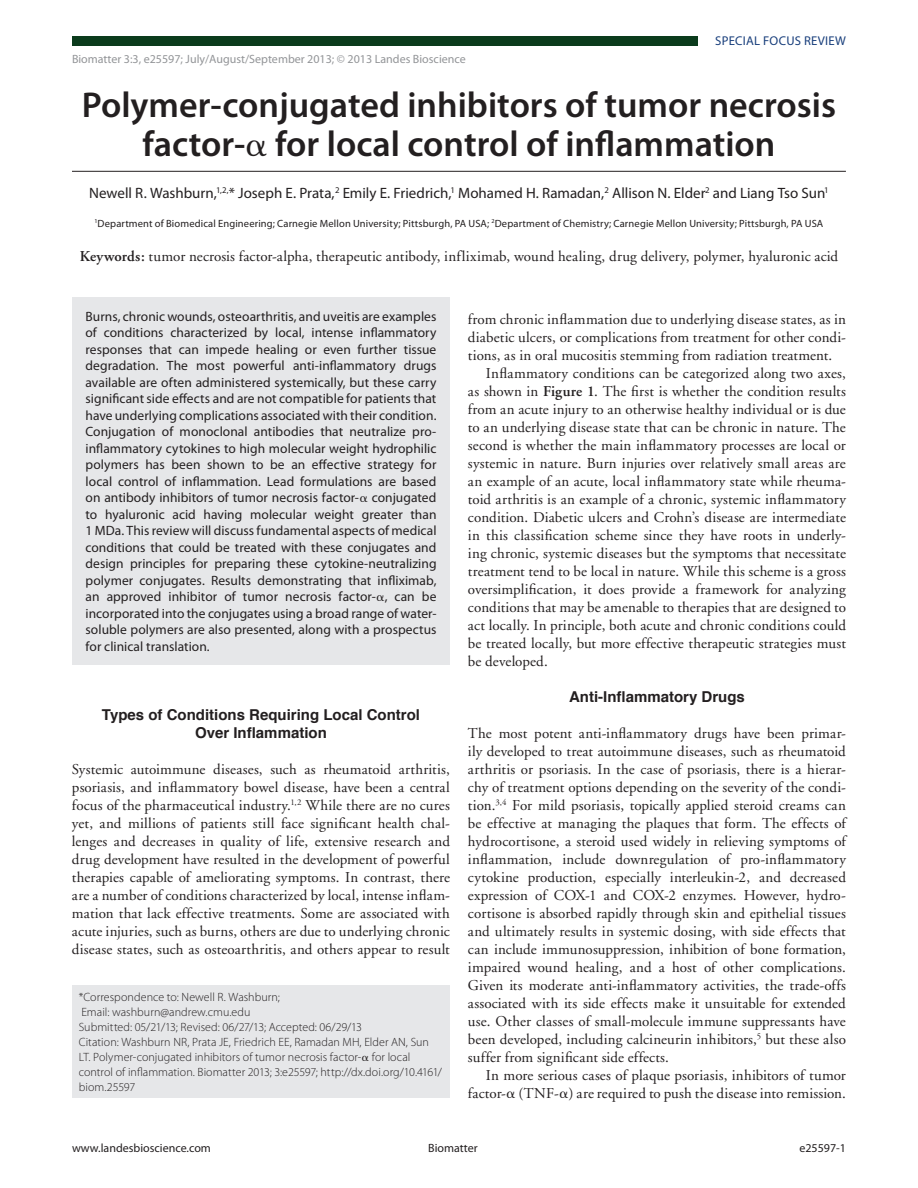
<style>
.page{position:relative;width:918px;height:1188px;background:#fff}
.page>*{position:absolute;margin:0;border:0;box-sizing:border-box;transform-origin:0 0}
.t1{font:600 36px/39px "Myriad Pro";color:#231f20;text-align:center}
.t2{font:15px/18px "Adobe Garamond";letter-spacing:.01em;color:#231f20;text-align:justify}
.t3{font:15px "Myriad Pro";color:#231f20}
.t4{font:700 15px/18px "Helvetica";color:#231f20;text-align:center}
.t5{font:13.5px/16.5px "Myriad Pro";color:#231f20;text-align:justify}
.t6{font:12.75px "Myriad Pro";letter-spacing:.02em;color:#193f7c}
.t7{font:300 12px/15px "Myriad Pro";letter-spacing:.005em;color:#231f20}
.t8{font:12px "Myriad Pro";color:#939598}
.t9{font:12px "Myriad Pro";color:#231f20}
.t10{font:10.5px "Myriad Pro";letter-spacing:.015em;color:#231f20}
.s1{font-family:"Universal Std Greekw Math Pi";font-weight:400}
.s2{font-weight:600}
.s3{font-family:"Universal Std Greekw Math Pi"}
</style>
<div class="page">
<div style="left:72px;top:36px;width:626px;height:10px;background:#0b3b1c"></div>
<div style="left:72px;top:986px;width:378px;height:112px;background:#e6e7e9"></div>
<div style="left:72px;top:297px;width:378px;height:367px;background:#e6e7e9"></div>
<hr style="left:72px;top:171px;width:774px;height:1px;background:#231f20">
<p class="t8" style="left:72px;top:52px;width:395px">Biomatter 3:3, e25597; July/August/September 2013; © 2013 Landes Bioscience</p>
<p class="t6" style="left:715px;top:32px;width:132px">Special Focus Review</p>
<h1 class="t1" style="left:82px;top:85px;width:756px">Polymer-conjugated inhibitors of tumor necrosis factor-<span class="s1">α</span> for local control of inflammation</h1>
<p class="t3" style="left:89px;top:184px;width:741px">Newell R. Washburn,<sup>1,2,</sup>* Joseph E. Prata,<sup>2</sup> Emily E. Friedrich,<sup>1</sup> Mohamed H. Ramadan,<sup>2</sup> Allison N. Elder<sup>2</sup> and Liang Tso Sun<sup>1</sup></p>
<p class="t10" style="left:95px;top:217px;width:730px"><sup>1</sup>Department of Biomedical Engineering; Carnegie Mellon University; Pittsburgh, PA USA; <sup>2</sup>Department of Chemistry; Carnegie Mellon University; Pittsburgh, PA USA</p>
<p class="t2" style="left:80px;top:248px;width:760px"><span class="s2">Keywords:</span> tumor necrosis factor-alpha, therapeutic antibody, infliximab, wound healing, drug delivery, polymer, hyaluronic acid</p>
<p class="t5" style="left:86px;top:308px;width:353px">Burns, chronic wounds, osteoarthritis, and uveitis are examples of conditions characterized by local, intense inflammatory responses that can impede healing or even further tissue degradation. The most powerful anti-inflammatory drugs available are often administered systemically, but these carry significant side effects and are not compatible for patients that have underlying complications associated with their condition.<br>Conjugation of monoclonal antibodies that neutralize pro&shy;inflammatory cytokines to high molecular weight hydrophilic polymers has been shown to be an effective strategy for local control of inflammation. Lead formulations are based on antibody inhibitors of tumor necrosis factor-<span class="s3">α</span> conjugated to hyaluronic acid having molecular weight greater than 1 MDa. This review will discuss fundamental aspects of medical conditions that could be treated with these conjugates and design principles for preparing these cytokine-neutralizing polymer conjugates. Results demonstrating that infliximab, an approved inhibitor of tumor necrosis factor-<span class="s3">α</span>, can be incorporated into the conjugates using a broad range of water&shy;soluble polymers are also presented, along with a prospectus for clinical translation.</p>
<p class="t4" style="left:102px;top:706px;width:320px">Types of Conditions Requiring Local Control<br>Over Inflammation</p>
<p class="t2" style="left:72px;top:761px;width:380px">Systemic autoimmune diseases, such as rheumatoid arthritis, psoriasis, and inflammatory bowel disease, have been a central focus of the pharmaceutical industry.<sup>1,2</sup> While there are no cures yet, and millions of patients still face significant health chal&shy;lenges and decreases in quality of life, extensive research and drug development have resulted in the development of powerful therapies capable of ameliorating symptoms. In contrast, there are a number of conditions characterized by local, intense inflam&shy;mation that lack effective treatments. Some are associated with acute injuries, such as burns, others are due to underlying chronic disease states, such as osteoarthritis, and others appear to result</p>
<p class="t7" style="left:79px;top:990px;width:365px">*Correspondence to: Newell R. Washburn;<br>Email: washburn@andrew.cmu.edu<br>Submitted: 05/21/13; Revised: 06/27/13; Accepted: 06/29/13<br>Citation: Washburn NR, Prata JE, Friedrich EE, Ramadan MH, Elder AN, Sun LT. Polymer-conjugated inhibitors of tumor necrosis factor-<span class="s1">α</span> for local control of inflammation. Biomatter 2013; 3:e25597; http://dx.doi.org/10.4161/ biom.25597</p>
<p class="t2" style="left:468px;top:311px;width:379px">from chronic inflammation due to underlying disease states, as in</p>
<p class="t2" style="left:468px;top:329px;width:379px">diabetic ulcers, or complications from treatment for other condi-</p>
<p class="t2" style="left:468px;top:347px;width:366px">tions, as in oral mucositis stemming from radiation treatment.</p>
<p class="t2" style="left:486px;top:365px;width:361px">Inflammatory conditions can be categorized along two axes,</p>
<p class="t2" style="left:468px;top:383px;width:379px">as shown in <span class="s2">Figure 1</span>. The first is whether the condition results</p>
<p class="t2" style="left:468px;top:401px;width:379px">from an acute injury to an otherwise healthy individual or is due</p>
<p class="t2" style="left:468px;top:419px;width:379px">to an underlying disease state that can be chronic in nature. The</p>
<p class="t2" style="left:468px;top:437px;width:379px">second is whether the main inflammatory processes are local or</p>
<p class="t2" style="left:468px;top:455px;width:379px">systemic in nature. Burn injuries over relatively small areas are</p>
<p class="t2" style="left:468px;top:473px;width:379px">an example of an acute, local inflammatory state while rheuma-</p>
<p class="t2" style="left:468px;top:491px;width:379px">toid arthritis is an example of a chronic, systemic inflammatory</p>
<p class="t2" style="left:468px;top:509px;width:379px">condition. Diabetic ulcers and Crohn’s disease are intermediate</p>
<p class="t2" style="left:468px;top:527px;width:379px">in this classification scheme since they have roots in underly-</p>
<p class="t2" style="left:468px;top:545px;width:379px">ing chronic, systemic diseases but the symptoms that necessitate</p>
<p class="t2" style="left:468px;top:563px;width:379px">treatment tend to be local in nature. While this scheme is a gross</p>
<p class="t2" style="left:468px;top:581px;width:379px">oversimplification, it does provide a framework for analyzing</p>
<p class="t2" style="left:468px;top:599px;width:380px">conditions that may be amenable to therapies that are designed to</p>
<p class="t2" style="left:468px;top:617px;width:380px">act locally. In principle, both acute and chronic conditions could</p>
<p class="t2" style="left:468px;top:635px;width:379px">be treated locally, but more effective therapeutic strategies must</p>
<p class="t2" style="left:468px;top:653px;width:81px">be developed.</p>
<p class="t4" style="left:569px;top:688px;width:177px">Anti-Inflammatory Drugs</p>
<p class="t2" style="left:468px;top:725px;width:380px">The most potent anti-inflammatory drugs have been primar&shy;ily developed to treat autoimmune diseases, such as rheumatoid arthritis or psoriasis. In the case of psoriasis, there is a hierar&shy;chy of treatment options depending on the severity of the condi&shy;tion.<sup>3,4</sup> For mild psoriasis, topically applied steroid creams can be effective at managing the plaques that form. The effects of hydrocortisone, a steroid used widely in relieving symptoms of inflammation, include downregulation of pro-inflammatory cytokine production, especially interleukin-2, and decreased expression of COX-1 and COX-2 enzymes. However, hydro&shy;cortisone is absorbed rapidly through skin and epithelial tissues and ultimately results in systemic dosing, with side effects that can include immunosuppression, inhibition of bone formation, impaired wound healing, and a host of other complications.<br>Given its moderate anti-inflammatory activities, the trade-offs associated with its side effects make it unsuitable for extended use. Other classes of small-molecule immune suppressants have been developed, including calcineurin inhibitors,<sup>5</sup> but these also suffer from significant side effects.</p>
<p class="t2" style="left:468px;top:1067px;width:379px;text-align:right">In more serious cases of plaque psoriasis, inhibitors of tumor factor-<span class="s3">α</span> (TNF-<span class="s3">α</span>) are required to push the disease into remission.</p>
<p class="t9" style="left:72px;top:1141px;width:140px">www.landesbioscience.com</p>
<p class="t9" style="left:428px;top:1141px;width:51px">Biomatter</p>
<p class="t9" style="left:799px;top:1141px;width:48px">e25597-1</p>
</div>
